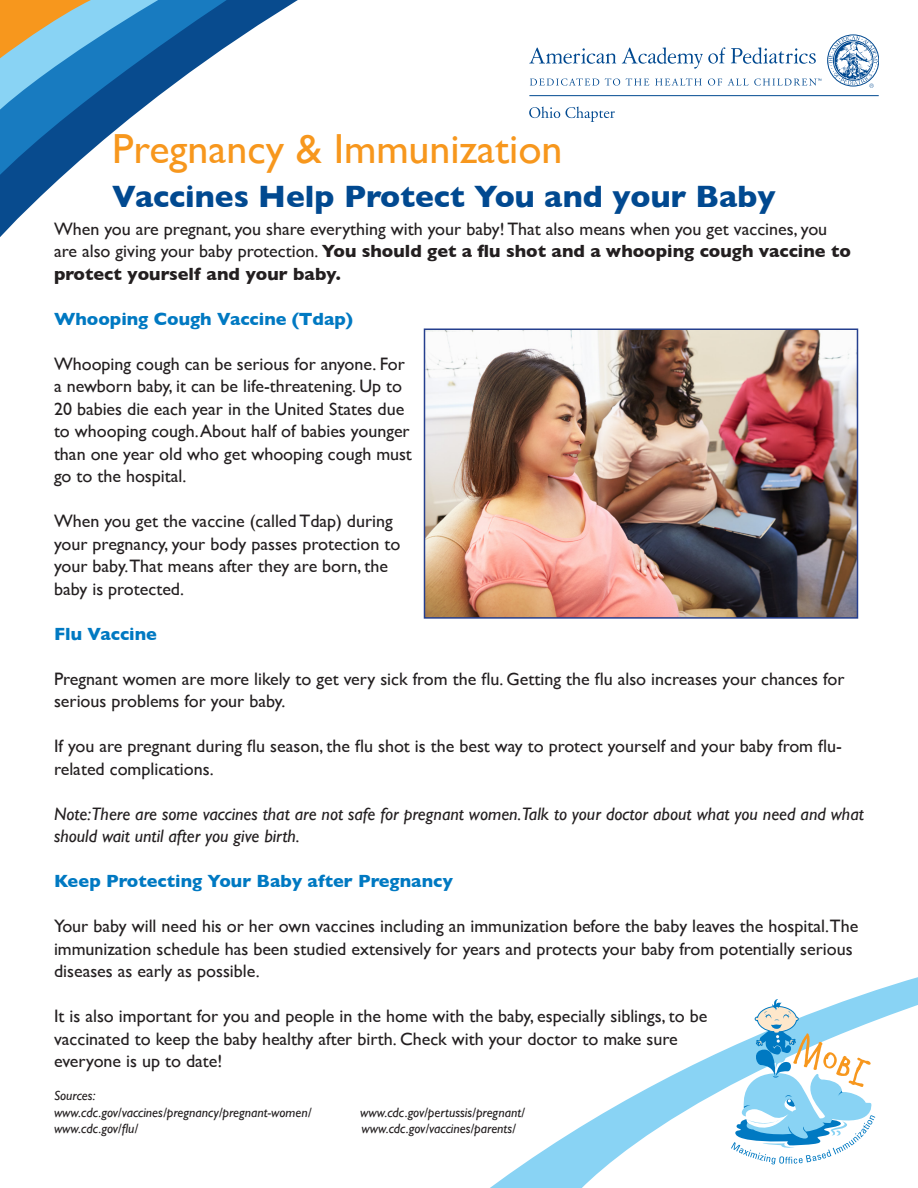
<style>
.page{position:relative;width:918px;height:1188px;background:#fff}
.page>*{position:absolute;margin:0;border:0;box-sizing:border-box;transform-origin:0 0}
.t1{font:42px "Gill Sans";color:#f7971d}
.t2{font:700 31.5px "Gill Sans";color:#014990}
.BUllets{font:18px/22.5px "Gill Sans";color:#231f20}
.BUllets-2{font:italic 18px/22.5px "Gill Sans";color:#231f20}
.BUllets-3{font:700 18px "Gill Sans";color:#0079c2}
.BUllets-4{font:italic 13.5px "Gill Sans";color:#231f20}
.s1{font-weight:700}
</style>
<div class="page">
<svg style="left:490px;top:977px;width:428px;height:211px"></svg>
<svg style="left:731px;top:999px;width:144px;height:166px"></svg>
<svg style="left:0;top:0;width:298px;height:237px"></svg>
<hr style="left:529px;top:95px;width:350px;height:1px;background:#014990">
<svg style="left:529px;top:107px;width:31px;height:11px"></svg>
<svg style="left:566px;top:107px;width:49px;height:15px"></svg>
<svg style="left:731px;top:47px;width:85px;height:17px"></svg>
<svg style="left:529px;top:47px;width:87px;height:17px"></svg>
<svg style="left:622px;top:47px;width:103px;height:22px"></svg>
<svg style="left:530px;top:78px;width:69px;height:8px"></svg>
<svg style="left:605px;top:78px;width:15px;height:8px"></svg>
<svg style="left:626px;top:78px;width:23px;height:7px"></svg>
<svg style="left:655px;top:78px;width:47px;height:7px"></svg>
<svg style="left:708px;top:78px;width:14px;height:8px"></svg>
<svg style="left:728px;top:78px;width:20px;height:7px"></svg>
<svg style="left:754px;top:78px;width:67px;height:8px"></svg>
<svg style="left:827px;top:35px;width:52px;height:53px"></svg>
<img style="left:427px;top:331px;width:428px;height:285px">
<div style="left:424px;top:328px;width:434px;height:291px;border:2px solid #253f8e"></div>
<p class="t1" style="left:112px;top:124px;width:452px">Pregnancy &amp; Immunization</p>
<p class="t2" style="left:112px;top:171px;width:665px">Vaccines Help Protect You and your Baby</p>
<p class="BUllets" style="left:54px;top:217px;width:798px">When you are pregnant, you share everything with your baby! That also means when you get vaccines, you are also giving your baby protection. <span class="s1">You should get a flu shot and a whooping cough vaccine to protect yourself and your baby.</span></p>
<p class="BUllets-3" style="left:54px;top:304px;width:301px">Whooping Cough Vaccine (Tdap)</p>
<p class="BUllets" style="left:54px;top:352px;width:359px">Whooping cough can be serious for anyone. For a newborn baby, it can be life-threatening. Up to 20 babies die each year in the United States due to whooping cough. About half of babies younger than one year old who get whooping cough must go to the hospital.</p>
<p class="BUllets" style="left:54px;top:510px;width:348px">When you get the vaccine (called Tdap) during your pregnancy, your body passes protection to your baby.That means after they are born, the baby is protected.</p>
<p class="BUllets-3" style="left:54px;top:619px;width:104px">Flu Vaccine</p>
<p class="BUllets" style="left:54px;top:667px;width:792px">Pregnant women are more likely to get very sick from the flu. Getting the flu also increases your chances for serious problems for your baby.</p>
<p class="BUllets" style="left:54px;top:735px;width:789px">If you are pregnant during flu season, the flu shot is the best way to protect yourself and your baby from flu&shy;related complications.</p>
<p class="BUllets-2" style="left:54px;top:802px;width:811px">Note:There are some vaccines that are not safe for pregnant women.Talk to your doctor about what you need and what should wait until after you give birth.</p>
<p class="BUllets-3" style="left:54px;top:867px;width:400px">Keep Protecting Your Baby after Pregnancy</p>
<p class="BUllets" style="left:54px;top:915px;width:806px">Your baby will need his or her own vaccines including an immunization before the baby leaves the hospital.The immunization schedule has been studied extensively for years and protects your baby from potentially serious diseases as early as possible.</p>
<p class="BUllets" style="left:54px;top:1005px;width:655px">It is also important for you and people in the home with the baby, especially siblings, to be</p>
<p class="BUllets" style="left:54px;top:1027px;width:625px">vaccinated to keep the baby healthy after birth. Check with your doctor to make sure</p>
<p class="BUllets" style="left:54px;top:1050px;width:170px">everyone is up to date!</p>
<p class="BUllets-4" style="left:54px;top:1088px;width:43px">Sources:</p>
<p class="BUllets-4" style="left:54px;top:1104px;width:259px">www.cdc.gov/vaccines/pregnancy/pregnant-women/</p>
<p class="BUllets-4" style="left:360px;top:1104px;width:166px">www.cdc.gov/pertussis/pregnant/</p>
<p class="BUllets-4" style="left:54px;top:1121px;width:86px">www.cdc.gov/flu/</p>
<p class="BUllets-4" style="left:362px;top:1121px;width:156px">www.cdc.gov/vaccines/parents/</p>
</div>
